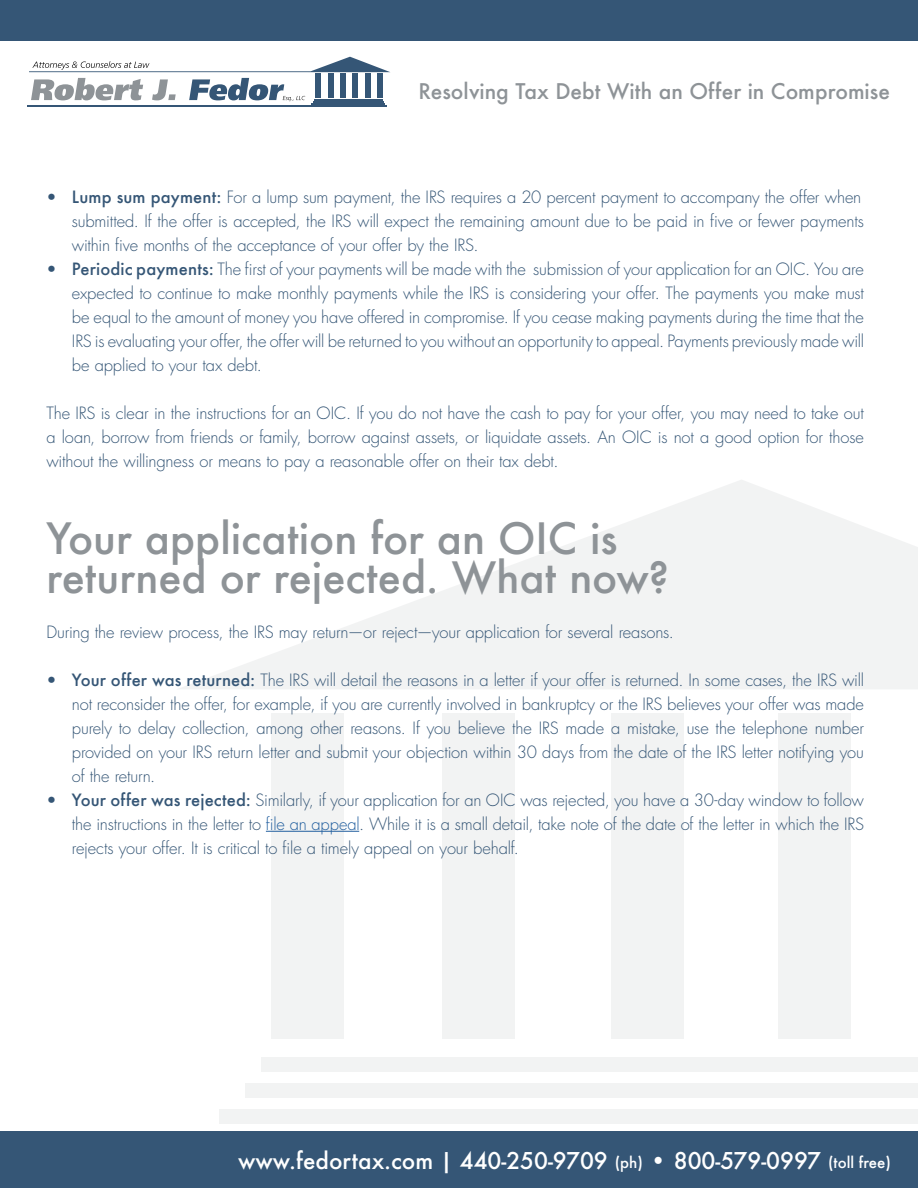
<style>
.page{position:relative;width:918px;height:1188px;background:#fff}
.page>*{position:absolute;margin:0;border:0;box-sizing:border-box;transform-origin:0 0}
.t1{font:500 42px/39px "Futura";color:#8e9397}
.t2{font:500 22.5px "Futura";color:#fff}
.t3{font:500 21px "Futura";color:#8e9397}
.t4{font:300 16.5px/24px "Futura Std";letter-spacing:-.01em;color:#355676;text-align:justify}
.s1{font-family:"Futura";font-weight:500}
.s2{color:#215e9e}
.s3{font-size:15px}
</style>
<div class="page">
<div style="left:779px;top:713px;width:72px;height:326px;background:#f2f3f3"></div>
<svg style="left:179px;top:480px;width:739px;height:209px;fill:#f2f3f3"></svg>
<div style="left:219px;top:1109px;width:699px;height:15px;background:#f2f3f3"></div>
<div style="left:245px;top:1083px;width:673px;height:15px;background:#f2f3f3"></div>
<div style="left:271px;top:713px;width:72px;height:326px;background:#f2f3f3"></div>
<div style="left:261px;top:1057px;width:657px;height:15px;background:#f2f3f3"></div>
<div style="left:611px;top:713px;width:72px;height:326px;background:#f2f3f3"></div>
<div style="left:442px;top:713px;width:72px;height:326px;background:#f2f3f3"></div>
<hr style="left:266px;top:831px;width:93px;height:1px;background:#215e9e">
<div style="left:0;top:0;width:918px;height:40px;background:#355676"></div>
<svg style="left:31px;top:78px;width:112px;height:22px"></svg>
<svg style="left:152px;top:79px;width:24px;height:21px"></svg>
<svg style="left:189px;top:78px;width:116px;height:23px"></svg>
<hr style="left:27px;top:105px;width:359px;height:1px;background:#355676">
<div style="left:353px;top:74px;width:5px;height:24px;background:#355676"></div>
<div style="left:365px;top:74px;width:5px;height:24px;background:#355676"></div>
<div style="left:377px;top:74px;width:5px;height:24px;background:#355676"></div>
<svg style="left:29px;top:57px;width:361px;height:15px"></svg>
<hr style="left:311px;top:103px;width:74px;height:1px;background:#355676">
<hr style="left:313px;top:101px;width:71px;height:1px;background:#355676">
<div style="left:315px;top:74px;width:6px;height:24px;background:#355676"></div>
<hr style="left:314px;top:99px;width:69px;height:1px;background:#355676">
<div style="left:340px;top:74px;width:6px;height:24px;background:#355676"></div>
<div style="left:328px;top:74px;width:5px;height:24px;background:#355676"></div>
<div style="left:0;top:1132px;width:918px;height:56px;background:#355676"></div>
<p class="t3" style="left:419px;top:77px;width:473px">Resolving Tax Debt With an Offer in Compromise</p>
<p class="t4" style="left:72px;top:185px;width:794px;text-align:left;text-indent:-25px">• <span class="s1">Lump sum payment:</span> For a lump sum payment, the IRS requires a 20 percent payment to accompany the offer when submitted. If the offer is accepted, the IRS will expect the remaining amount due to be paid in five or fewer payments within five months of the acceptance of your offer by the IRS.</p>
<p class="t4" style="left:72px;top:257px;width:794px;text-indent:-25px">• <span class="s1">Periodic payments:</span> The first of your payments will be made with the submission of your application for an OIC. You are expected to continue to make monthly payments while the IRS is considering your offer. The payments you make must be equal to the amount of money you have offered in compromise. If you cease making payments during the time that the IRS is evaluating your offer, the offer will be returned to you without an opportunity to appeal. Payments previously made will be applied to your tax debt.</p>
<p class="t4" style="left:46px;top:401px;width:819px">The IRS is clear in the instructions for an OIC. If you do not have the cash to pay for your offer, you may need to take out a loan, borrow from friends or family, borrow against assets, or liquidate assets. An OIC is not a good option for those without the willingness or means to pay a reasonable offer on their tax debt.</p>
<h1 class="t1" style="left:46px;top:518px;width:624px">Your application for an OIC is returned or rejected. What now?</h1>
<p class="t4" style="left:46px;top:620px;width:629px">During the review process, the IRS may return—or reject—your application for several reasons.</p>
<p class="t4" style="left:72px;top:668px;width:794px;text-indent:-25px">• <span class="s1">Your offer was returned:</span> The IRS will detail the reasons in a letter if your offer is returned. In some cases, the IRS will not reconsider the offer, for example, if you are currently involved in bankruptcy or the IRS believes your offer was made purely to delay collection, among other reasons. If you believe the IRS made a mistake, use the telephone number provided on your IRS return letter and submit your objection within 30 days from the date of the IRS letter notifying you of the return.</p>
<p class="t4" style="left:72px;top:788px;width:794px;text-indent:-25px">• <span class="s1">Your offer was rejected:</span> Similarly, if your application for an OIC was rejected, you have a 30-day window to follow the instructions in the letter to <span class="s2">file an appeal</span>. While it is a small detail, take note of the date of the letter in which the IRS rejects your offer. It is critical to file a timely appeal on your behalf.</p>
<h2 class="t2" style="left:238px;top:1145px;width:654px">www.fedortax.com | 440-250-9709 <span class="s3">(ph)</span> • 800-579-0997 <span class="s3">(toll free)</span></h2>
</div>
